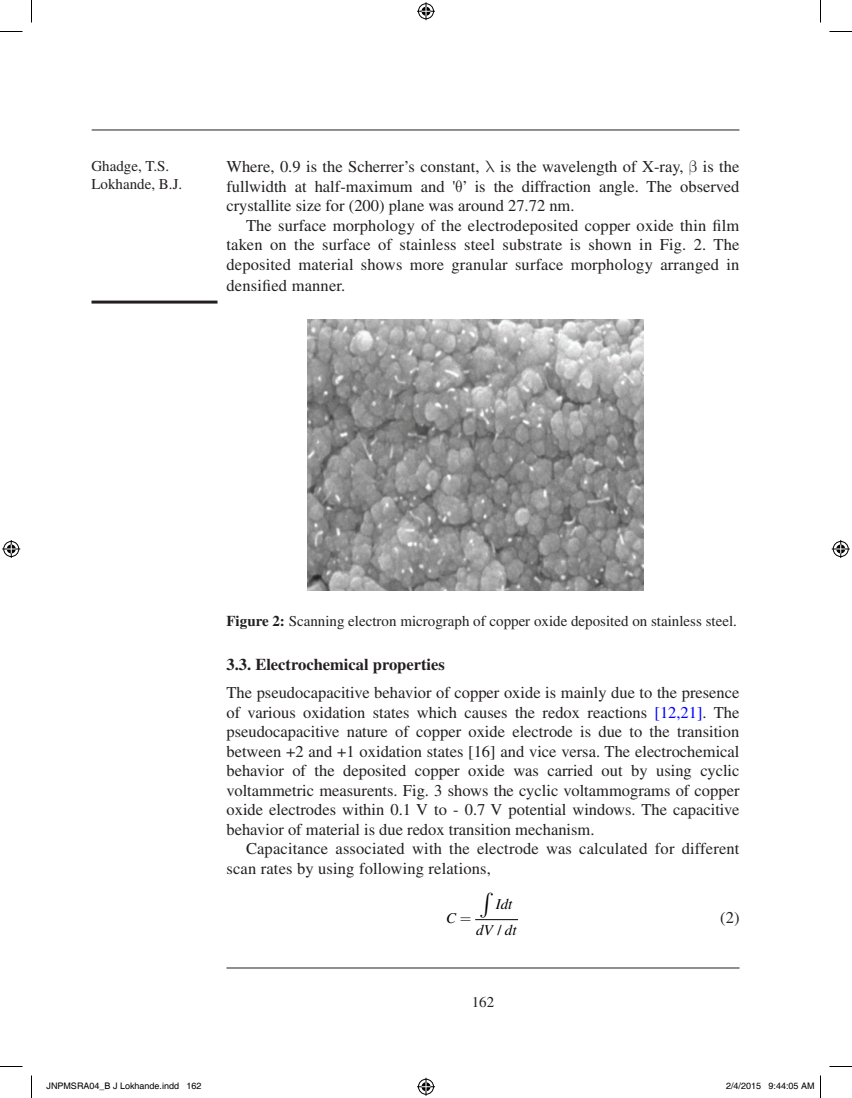
<style>
.page{position:relative;width:852px;height:1098px;background:#fff}
.page>*{position:absolute;margin:0;border:0;box-sizing:border-box;transform-origin:0 0}
.t1{font:16.5px/19.5px "Times";letter-spacing:.01em;color:#231f20;text-align:justify}
.t2{font:700 16.5px "Times";color:#231f20}
.t3{font:15px/18px "Times";color:#231f20}
.t4{font:italic 15px/26.5px "Times";color:#000;text-align:right}
.t5{font:15px "Times";color:#000}
.t6{font:9px "Helvetica";color:#000}
.s1{font-weight:700}
.s2{color:#00f}
</style>
<div class="page">
<hr style="left:92px;top:301px;width:126px;height:3px;background:#231f20">
<hr style="left:226px;top:968px;width:514px;height:1px;background:#231f20">
<hr style="left:92px;top:130px;width:647px;height:1px;background:#231f20">
<img style="left:307px;top:319px;width:336px;height:272px">
<hr style="left:475px;top:919px;width:43px;height:1px;background:#000">
<svg style="left:0;top:31px;width:22px;height:1px"></svg>
<svg style="left:830px;top:31px;width:22px;height:1px"></svg>
<svg style="left:0;top:1066px;width:22px;height:1px"></svg>
<svg style="left:830px;top:1066px;width:22px;height:1px"></svg>
<svg style="left:31px;top:0;width:1px;height:22px"></svg>
<svg style="left:31px;top:1076px;width:1px;height:22px"></svg>
<svg style="left:820px;top:0;width:1px;height:22px"></svg>
<svg style="left:417px;top:2px;width:18px;height:18px"></svg>
<svg style="left:417px;top:1078px;width:18px;height:18px"></svg>
<svg style="left:2px;top:540px;width:18px;height:18px"></svg>
<svg style="left:832px;top:540px;width:18px;height:18px"></svg>
<svg style="left:820px;top:1076px;width:1px;height:22px"></svg>
<p class="t3" style="left:92px;top:157px;width:92px">Ghadge, T.S.<br>Lokhande, B.J.</p>
<p class="t1" style="left:226px;top:157px;width:515px">Where, 0.9 is the Scherrer’s constant, is the wavelength of X-ray, is the fullwidth at half-maximum and ' ’ is the diffraction angle. The observed crystallite size for (200) plane was around 27.72 nm.</p>
<p class="t1" style="left:226px;top:215px;width:515px;text-indent:20px">The surface morphology of the electrodeposited copper oxide thin film taken on the surface of stainless steel substrate is shown in Fig. 2. The deposited material shows more granular surface morphology arranged in</p>
<p class="t1" style="left:226px;top:276px;width:120px">densified manner.</p>
<p class="t3" style="left:226px;top:612px;width:512px"><span class="s1">Figure 2:</span> Scanning electron micrograph of copper oxide deposited on stainless steel.</p>
<p class="t2" style="left:226px;top:654px;width:220px">3.3. Electrochemical properties</p>
<p class="t1" style="left:226px;top:683px;width:515px">The pseudocapacitive behavior of copper oxide is mainly due to the presence of various oxidation states which causes the redox reactions <span class="s2">[12,21]</span>. The pseudocapacitive nature of copper oxide electrode is due to the transition between +2 and +1 oxidation states [16] and vice versa. The electrochemical behavior of the deposited copper oxide was carried out by using cyclic voltammetric measurents. Fig. 3 shows the cyclic voltammograms of copper oxide electrodes within 0.1 V to - 0.7 V potential windows. The capacitive behavior of material is due redox transition mechanism.</p>
<p class="t1" style="left:226px;top:839px;width:515px;text-indent:20px">Capacitance associated with the electrode was calculated for different scan rates by using following relations,</p>
<p class="t4" style="left:446px;top:905px;width:12px">C</p>
<p class="t4" style="left:476px;top:890px;width:42px">Idt<br>dV dt</p>
<p class="t1" style="left:720px;top:908px;width:21px">(2)</p>
<p class="t5" style="left:498px;top:922px;width:6px">/</p>
<p class="t3" style="left:472px;top:993px;width:24px">162</p>
<p class="t6" style="left:46px;top:1081px;width:157px">JNPMSRA04_B J Lokhande.indd 162</p>
<p class="t6" style="left:726px;top:1081px;width:90px">2/4/2015 9:44:05 AM</p>
</div>
